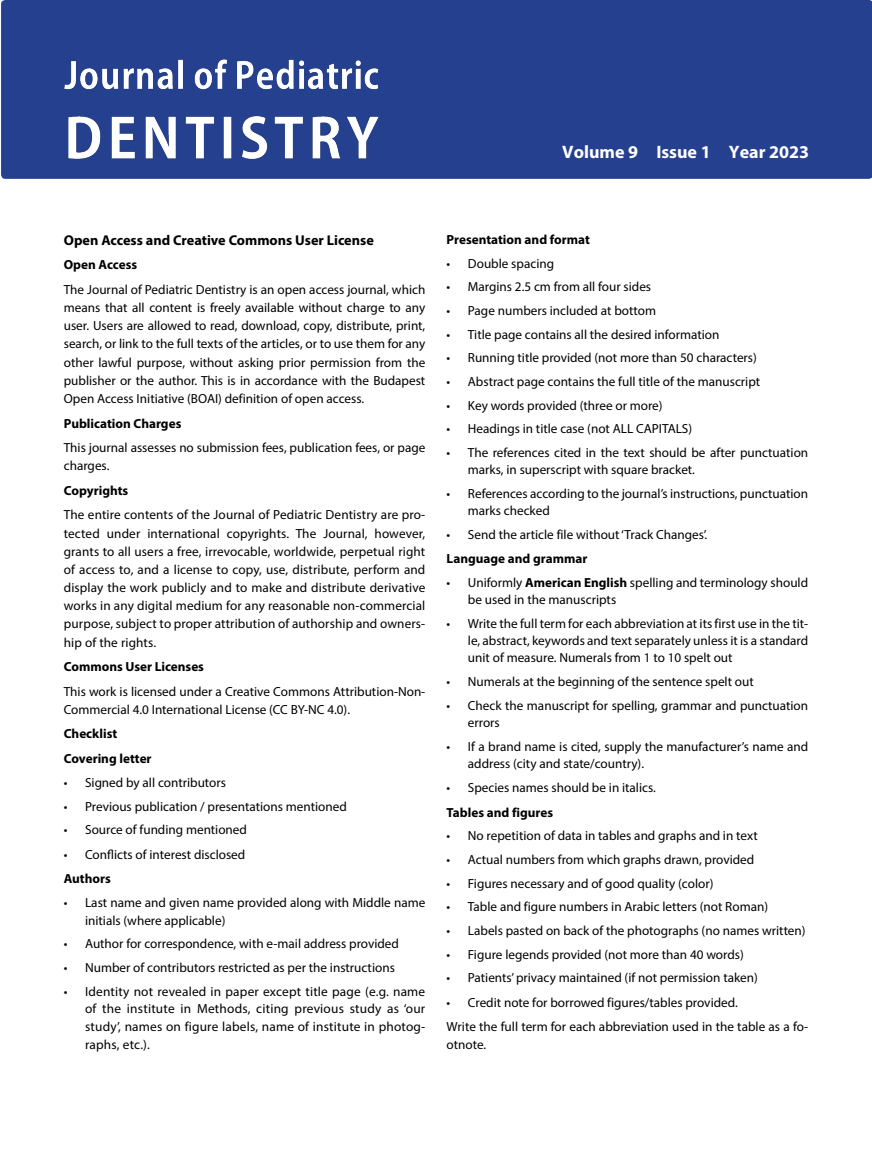
<style>
.page{position:relative;width:872px;height:1170px;background:#fff}
.page>*{position:absolute;margin:0;border:0;box-sizing:border-box;transform-origin:0 0}
.t1{font:700 18px "Myriad Pro";color:#fff}
.t2{font:700 14.25px "Myriad Pro";color:#000}
.t3{font:13.2px/18.1px "Myriad Pro";color:#000}
.t4{font:700 13.2px/24.6px "Myriad Pro";color:#000}
.s1{font-weight:700}
</style>
<div class="page">
<div style="left:1px;top:0;width:871px;height:179px;background:#25408f"></div>
<img style="left:65px;top:55px;width:316px;height:105px">
<h1 class="t1" style="left:562px;top:140px;width:248px">Volume 9 Issue 1 Year 2023</h1>
<p class="t2" style="left:64px;top:231px;width:311px">Open Access and Creative Commons User License</p>
<p class="t4" style="left:64px;top:252px;width:75px">Open Access</p>
<p class="t3" style="left:64px;top:280px;width:363px;text-align:justify">The Journal of Pediatric Dentistry is an open access journal, which means that all content is freely available without charge to any user. Users are allowed to read, download, copy, distribute, print, search, or link to the full texts of the articles, or to use them for any other lawful purpose, without asking prior permission from the publisher or the author. This is in accordance with the Budapest Open Access Initiative (BOAI) definition of open access.</p>
<p class="t4" style="left:64px;top:410px;width:119px">Publication Charges</p>
<p class="t3" style="left:64px;top:438px;width:363px">This journal assesses no submission fees, publication fees, or page charges.</p>
<p class="t4" style="left:64px;top:477px;width:66px">Copyrights</p>
<p class="t3" style="left:64px;top:505px;width:363px;text-align:justify">The entire contents of the Journal of Pediatric Dentistry are pro&shy;tected under international copyrights. The Journal, however, grants to all users a free, irrevocable, worldwide, perpetual right of access to, and a license to copy, use, distribute, perform and display the work publicly and to make and distribute derivative works in any digital medium for any reasonable non-commercial purpose, subject to proper attribution of authorship and owners&shy;hip of the rights.</p>
<p class="t4" style="left:64px;top:654px;width:142px">Commons User Licenses</p>
<p class="t3" style="left:64px;top:682px;width:363px">This work is licensed under a Creative Commons Attribution-Non-<br>Commercial 4.0 International License (CC BY-NC 4.0).</p>
<p class="t4" style="left:64px;top:721px;width:89px">Checklist<br>Covering letter</p>
<p class="t3" style="left:64px;top:773px;width:164px">• Signed by all contributors</p>
<p class="t3" style="left:64px;top:796px;width:284px">• Previous publication / presentations mentioned</p>
<p class="t3" style="left:64px;top:820px;width:185px">• Source of funding mentioned</p>
<p class="t3" style="left:64px;top:845px;width:183px">• Conflicts of interest disclosed</p>
<p class="t4" style="left:64px;top:866px;width:49px">Authors</p>
<p class="t3" style="left:85px;top:893px;width:342px;line-height:17.4px;text-indent:-21px">• Last name and given name provided along with Middle name initials (where applicable)</p>
<p class="t3" style="left:64px;top:934px;width:337px">• Author for correspondence, with e-mail address provided</p>
<p class="t3" style="left:64px;top:958px;width:332px">• Number of contributors restricted as per the instructions</p>
<p class="t3" style="left:85px;top:982px;width:342px;line-height:17.7px;text-align:justify;text-indent:-21px">• Identity not revealed in paper except title page (e.g. name of the institute in Methods, citing previous study as ‘our study’, names on figure labels, name of institute in photog&shy;raphs, etc.).</p>
<p class="t4" style="left:446px;top:227px;width:145px">Presentation and format</p>
<p class="t3" style="left:446px;top:254px;width:109px">• Double spacing</p>
<p class="t3" style="left:446px;top:278px;width:206px">• Margins 2.5 cm from all four sides</p>
<p class="t3" style="left:446px;top:301px;width:211px">• Page numbers included at bottom</p>
<p class="t3" style="left:446px;top:325px;width:274px">• Title page contains all the desired information</p>
<p class="t3" style="left:446px;top:348px;width:312px">• Running title provided (not more than 50 characters)</p>
<p class="t3" style="left:446px;top:372px;width:315px">• Abstract page contains the full title of the manuscript</p>
<p class="t3" style="left:446px;top:396px;width:217px">• Key words provided (three or more)</p>
<p class="t3" style="left:446px;top:419px;width:247px">• Headings in title case (not ALL CAPITALS)</p>
<p class="t3" style="left:468px;top:443px;width:342px;line-height:17.2px;text-indent:-21px">• The references cited in the text should be after punctuation marks, in superscript with square bracket.</p>
<p class="t3" style="left:468px;top:484px;width:342px;line-height:17.2px;text-indent:-21px">• References according to the journal’s instructions, punctuation marks checked</p>
<p class="t3" style="left:446px;top:525px;width:262px">• Send the article file without ‘Track Changes’.</p>
<p class="t4" style="left:446px;top:546px;width:142px">Language and grammar</p>
<p class="t3" style="left:468px;top:573px;width:342px;line-height:17.2px;text-indent:-21px">• Uniformly <span class="s1">American English</span> spelling and terminology should be used in the manuscripts</p>
<p class="t3" style="left:468px;top:614px;width:342px;line-height:17.2px;text-align:justify;text-indent:-21px">• Write the full term for each abbreviation at its first use in the tit&shy;le, abstract, keywords and text separately unless it is a standard unit of measure. Numerals from 1 to 10 spelt out</p>
<p class="t3" style="left:446px;top:672px;width:309px">• Numerals at the beginning of the sentence spelt out</p>
<p class="t3" style="left:468px;top:696px;width:342px;line-height:17.2px;text-indent:-21px">• Check the manuscript for spelling, grammar and punctuation errors</p>
<p class="t3" style="left:468px;top:737px;width:342px;line-height:17.2px;text-indent:-21px">• If a brand name is cited, supply the manufacturer’s name and address (city and state/country).</p>
<p class="t3" style="left:446px;top:778px;width:211px">• Species names should be in italics.</p>
<p class="t4" style="left:446px;top:799px;width:108px">Tables and figures</p>
<p class="t3" style="left:446px;top:826px;width:312px">• No repetition of data in tables and graphs and in text</p>
<p class="t3" style="left:446px;top:850px;width:309px">• Actual numbers from which graphs drawn, provided</p>
<p class="t3" style="left:446px;top:873px;width:268px">• Figures necessary and of good quality (color)</p>
<p class="t3" style="left:446px;top:897px;width:323px">• Table and figure numbers in Arabic letters (not Roman)</p>
<p class="t3" style="left:446px;top:921px;width:360px">• Labels pasted on back of the photographs (no names written)</p>
<p class="t3" style="left:446px;top:944px;width:299px">• Figure legends provided (not more than 40 words)</p>
<p class="t3" style="left:446px;top:968px;width:313px">• Patients’ privacy maintained (if not permission taken)</p>
<p class="t3" style="left:446px;top:989px;width:363px;line-height:24.5px">• Credit note for borrowed figures/tables provided.<br>Write the full term for each abbreviation used in the table as a fo-</p>
<p class="t3" style="left:446px;top:1035px;width:41px">otnote.</p>
</div>
